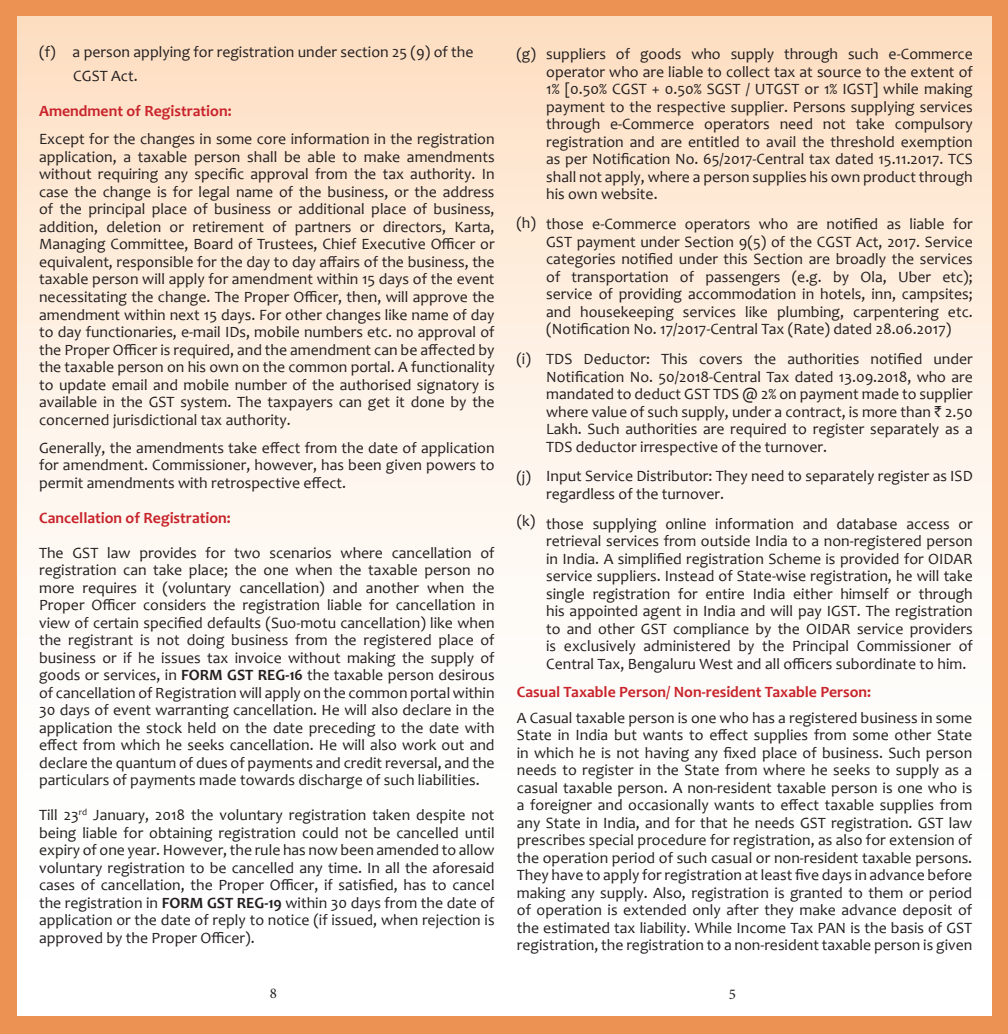
<style>
.page{position:relative;width:1008px;height:1034px;background:#fff}
.page>*{position:absolute;margin:0;border:0;box-sizing:border-box;transform-origin:0 0}
.t1{font:15.75px/17.5px "Candara";color:#231f20;text-align:justify}
.t2{font:700 15.75px "Candara";color:#c8242b}
.t3{font:14.88px "Minion Pro";color:#231f20}
.s1{font-weight:700}
.s2{font-family:"Rupee"}
</style>
<div class="page">
<div style="left:0;top:0;width:1007px;height:1032px;background:linear-gradient(to bottom,#fde2c9,#fff)"></div>
<div style="left:0;top:0;width:1008px;height:15px;background:#ec9252"></div>
<div style="left:0;top:1016px;width:1008px;height:17px;background:#ec9252"></div>
<div style="left:993px;top:0;width:15px;height:1033px;background:#ec9252"></div>
<div style="left:0;top:0;width:16px;height:1033px;background:#ec9252"></div>
<p class="t1" style="left:39px;top:43px;width:436px">(f) a person applying for registration under section 25 (9) of the</p>
<p class="t1" style="left:73px;top:67px;width:66px">CGST Act.</p>
<p class="t2" style="left:39px;top:101px;width:194px">Amendment of Registration:</p>
<p class="t1" style="left:39px;top:130px;width:457px">Except for the changes in some core information in the registration application, a taxable person shall be able to make amendments without requiring any specific approval from the tax authority. In case the change is for legal name of the business, or the address of the principal place of business or additional place of business, addition, deletion or retirement of partners or directors, Karta, Managing Committee, Board of Trustees, Chief Executive Officer or equivalent, responsible for the day to day affairs of the business, the taxable person will apply for amendment within 15 days of the event necessitating the change. The Proper Officer, then, will approve the amendment within next 15 days. For other changes like name of day to day functionaries, e-mail IDs, mobile numbers etc. no approval of the Proper Officer is required, and the amendment can be affected by the taxable person on his own on the common portal. A functionality to update email and mobile number of the authorised signatory is available in the GST system. The taxpayers can get it done by the concerned jurisdictional tax authority.</p>
<p class="t1" style="left:39px;top:438px;width:457px">Generally, the amendments take effect from the date of application for amendment. Commissioner, however, has been given powers to permit amendments with retrospective effect.</p>
<p class="t2" style="left:39px;top:507px;width:193px">Cancellation of Registration:</p>
<p class="t1" style="left:39px;top:543px;width:457px">The GST law provides for two scenarios where cancellation of registration can take place; the one when the taxable person no more requires it (voluntary cancellation) and another when the Proper Officer considers the registration liable for cancellation in view of certain specified defaults (Suo-motu cancellation) like when the registrant is not doing business from the registered place of business or if he issues tax invoice without making the supply of goods or services, in <span class="s1">FORM GST REG-16</span> the taxable person desirous of cancellation of Registration will apply on the common portal within 30 days of event warranting cancellation. He will also declare in the application the stock held on the date preceding to the date with effect from which he seeks cancellation. He will also work out and declare the quantum of dues of payments and credit reversal, and the particulars of payments made towards discharge of such liabilities.</p>
<p class="t1" style="left:39px;top:806px;width:457px">Till 23<sup>rd</sup> January, 2018 the voluntary registration taken despite not being liable for obtaining registration could not be cancelled until expiry of one year. However, the rule has now been amended to allow voluntary registration to be cancelled any time. In all the aforesaid cases of cancellation, the Proper Officer, if satisfied, has to cancel the registration in <span class="s1">FORM GST REG-19</span> within 30 days from the date of application or the date of reply to notice (if issued, when rejection is approved by the Proper Officer).</p>
<p class="t1" style="left:516px;top:45px;width:21px">(g)</p>
<p class="t1" style="left:516px;top:214px;width:21px">(h)</p>
<p class="t1" style="left:516px;top:349px;width:16px">(i)</p>
<p class="t1" style="left:516px;top:468px;width:16px">(j)</p>
<p class="t1" style="left:517px;top:512px;width:20px">(k)</p>
<p class="t1" style="left:546px;top:45px;width:428px">suppliers of goods who supply through such e-Commerce operator who are liable to collect tax at source to the extent of 1% [0.50% CGST + 0.50% SGST / UTGST or 1% IGST] while making payment to the respective supplier. Persons supplying services through e-Commerce operators need not take compulsory registration and are entitled to avail the threshold exemption as per Notification No. 65/2017-Central tax dated 15.11.2017. TCS shall not apply, where a person supplies his own product through his own website.</p>
<p class="t1" style="left:546px;top:215px;width:428px">those e-Commerce operators who are notified as liable for GST payment under Section 9(5) of the CGST Act, 2017. Service categories notified under this Section are broadly the services of transportation of passengers (e.g. by Ola, Uber etc); service of providing accommodation in hotels, inn, campsites; and housekeeping services like plumbing, carpentering etc. (Notification No. 17/2017-Central Tax (Rate) dated 28.06.2017)</p>
<p class="t1" style="left:546px;top:350px;width:428px">TDS Deductor: This covers the authorities notified under Notification No. 50/2018-Central Tax dated 13.09.2018, who are mandated to deduct GST TDS @ 2% on payment made to supplier where value of such supply, under a contract, is more than <span class="s2">`</span> 2.50<br>Lakh. Such authorities are required to register separately as a TDS deductor irrespective of the turnover.</p>
<p class="t1" style="left:546px;top:467px;width:428px">Input Service Distributor: They need to separately register as ISD regardless of the turnover.</p>
<p class="t1" style="left:546px;top:514px;width:428px">those supplying online information and database access or retrieval services from outside India to a non-registered person in India. A simplified registration Scheme is provided for OIDAR service suppliers. Instead of State-wise registration, he will take single registration for entire India either himself or through his appointed agent in India and will pay IGST. The registration to and other GST compliance by the OIDAR service providers is exclusively administered by the Principal Commissioner of Central Tax, Bengaluru West and all officers subordinate to him.</p>
<p class="t2" style="left:517px;top:681px;width:356px">Casual Taxable Person/ Non-resident Taxable Person:</p>
<p class="t1" style="left:517px;top:708px;width:457px">A Casual taxable person is one who has a registered business in some State in India but wants to effect supplies from some other State in which he is not having any fixed place of business. Such person needs to register in the State from where he seeks to supply as a casual taxable person. A non-resident taxable person is one who is a foreigner and occasionally wants to effect taxable supplies from any State in India, and for that he needs GST registration. GST law prescribes special procedure for registration, as also for extension of the operation period of such casual or non-resident taxable persons.<br>They have to apply for registration at least five days in advance before making any supply. Also, registration is granted to them or period of operation is extended only after they make advance deposit of the estimated tax liability. While Income Tax PAN is the basis of GST registration, the registration to a non-resident taxable person is given</p>
<p class="t3" style="left:270px;top:982px;width:9px">8</p>
<p class="t3" style="left:729px;top:983px;width:9px">5</p>
</div>
